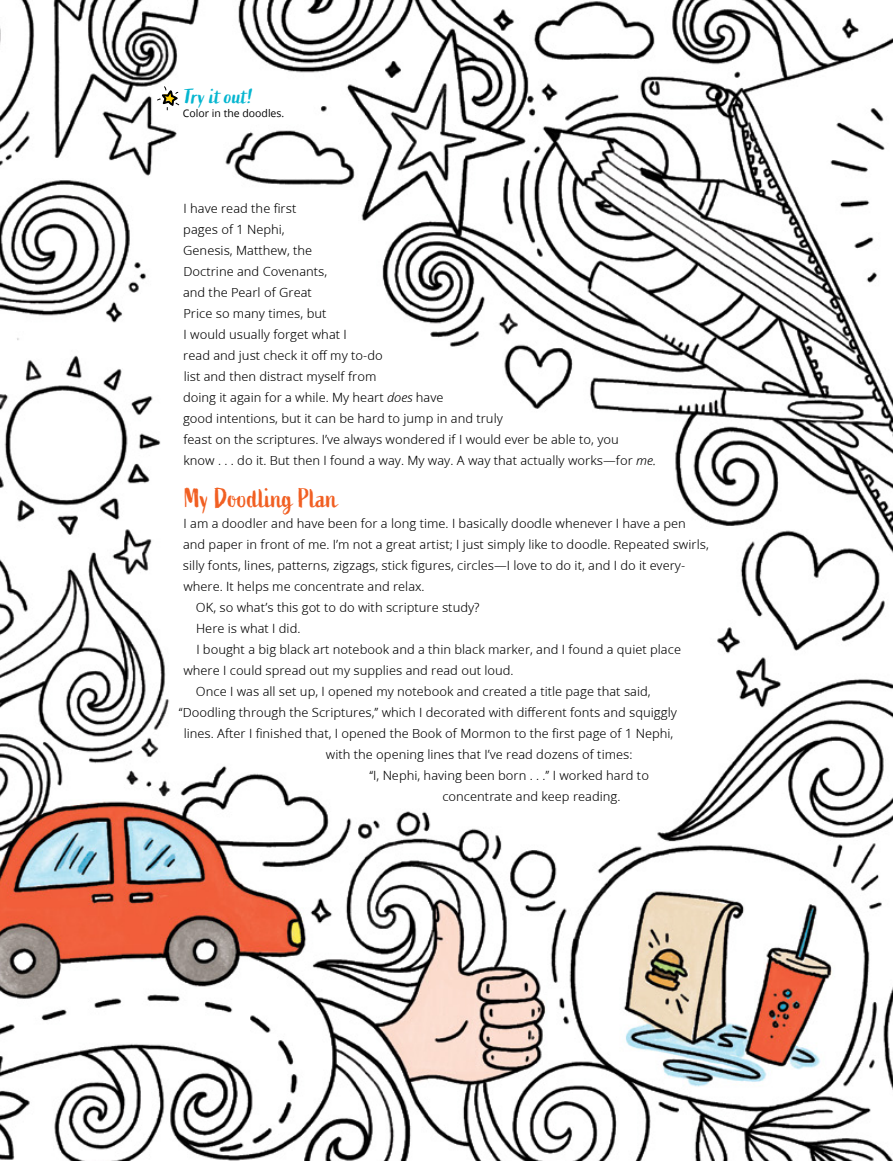
<style>
.page{position:relative;width:893px;height:1161px;background:#fff}
.page>*{position:absolute;margin:0;border:0;box-sizing:border-box;transform-origin:0 0}
.TOPIC-1_title{font:27px "Active";color:#f15f22}
.t1{font:italic 20.25px "Active";color:#05b6d0;scale:1.11 1}
.ARTCL_para{font:12.75px/21px "Zoramlds Lat";color:#000}
.TOPIC-1_para_first{font:12.75px/21px "Zoramlds Lat";color:#000}
.t2{font:10.5px "Zoramlds Lat";color:#000}
.s1{font-style:italic}
</style>
<div class="page">
<img style="left:0;top:0;width:893px;height:1161px">
<svg style="left:224px;top:69px;width:76px;height:56px"></svg>
<svg style="left:157px;top:86px;width:22px;height:24px"></svg>
<p class="t1" style="left:183px;top:85px;width:67px">Try it out!</p>
<p class="t2" style="left:183px;top:105px;width:103px">Color in the doodles.</p>
<p class="ARTCL_para" style="left:183px;top:198px;width:474px">I have read the first<br>pages of 1 Nephi,<br>Genesis, Matthew, the<br>Doctrine and Covenants,<br>and the Pearl of Great<br>Price so many times, but<br>I would usually forget what I<br>read and just check it off my to-do<br>list and then distract myself from<br>doing it again for a while. My heart <span class="s1">does</span> have<br>good intentions, but it can be hard to jump in and truly<br>feast on the scriptures. I’ve always wondered if I would ever be able to, you<br>know . . . do it. But then I found a way. My way. A way that actually works—for <span class="s1">me.</span></p>
<p class="TOPIC-1_title" style="left:184px;top:482px;width:155px">My Doodling Plan</p>
<p class="TOPIC-1_para_first" style="left:183px;top:513px;width:527px">I am a doodler and have been for a long time. I basically doodle whenever I have a pen and paper in front of me. I’m not a great artist; I just simply like to doodle. Repeated swirls, silly fonts, lines, patterns, zigzags, stick figures, circles—I love to do it, and I do it every&shy;where. It helps me concentrate and relax.</p>
<p class="ARTCL_para" style="left:196px;top:597px;width:285px">OK, so what’s this got to do with scripture study?</p>
<p class="ARTCL_para" style="left:196px;top:618px;width:106px">Here is what I did.</p>
<p class="ARTCL_para" style="left:183px;top:639px;width:499px;text-indent:13px">I bought a big black art notebook and a thin black marker, and I found a quiet place where I could spread out my supplies and read out loud.</p>
<p class="ARTCL_para" style="left:196px;top:681px;width:456px">Once I was all set up, I opened my notebook and created a title page that said,</p>
<p class="ARTCL_para" style="left:179px;top:702px;width:500px">“Doodling through the Scriptures,” which I decorated with different fonts and squiggly</p>
<p class="ARTCL_para" style="left:184px;top:723px;width:491px">lines. After I finished that, I opened the Book of Mormon to the first page of 1 Nephi,</p>
<p class="ARTCL_para" style="left:326px;top:744px;width:308px">with the opening lines that I’ve read dozens of times:</p>
<p class="ARTCL_para" style="left:369px;top:765px;width:281px">“I, Nephi, having been born . . .” I worked hard to</p>
<p class="ARTCL_para" style="left:442px;top:786px;width:180px">concentrate and keep reading.</p>
</div>
